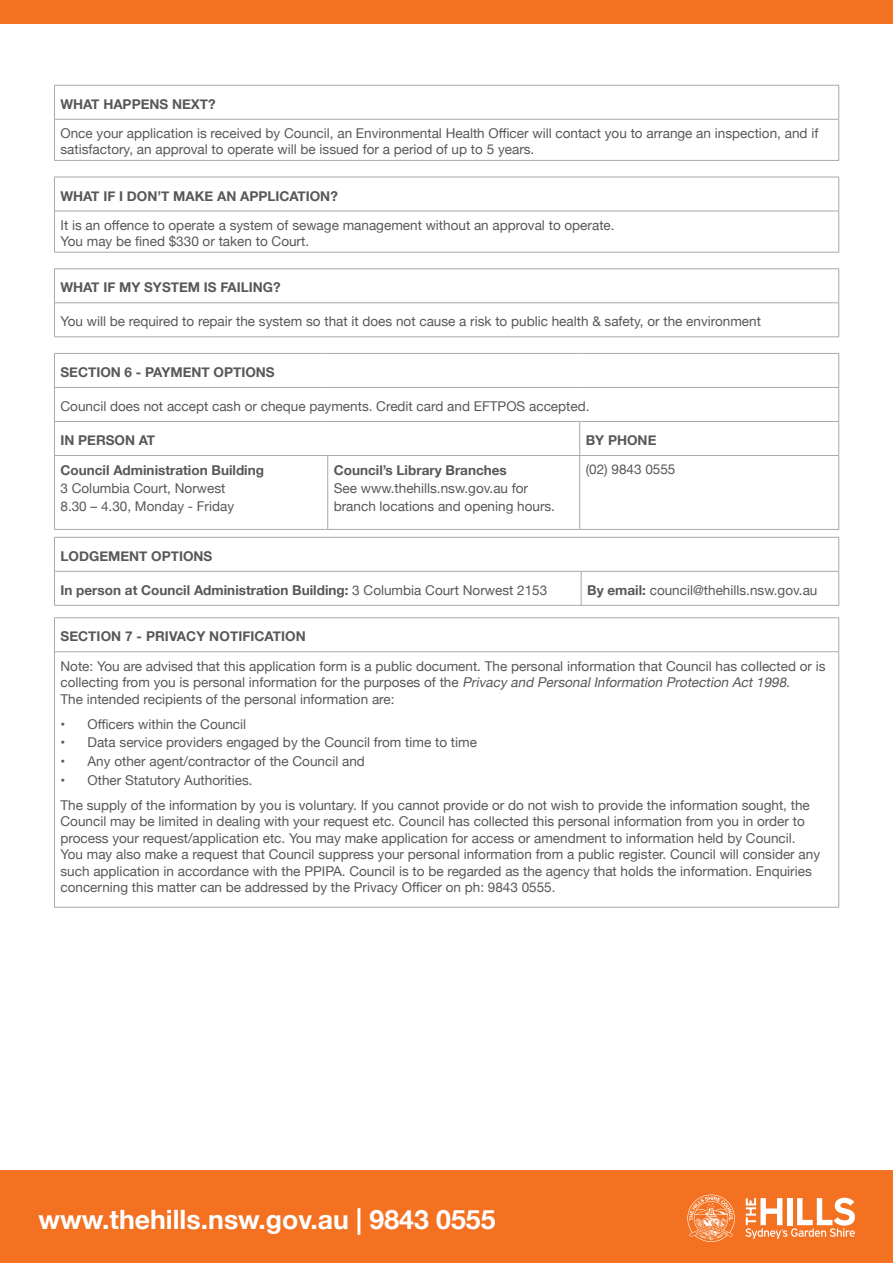
<style>
.page{position:relative;width:893px;height:1263px;background:#fff}
.page>*{position:absolute;margin:0;border:0;box-sizing:border-box;transform-origin:0 0}
.t1{font:700 26.7px "Helvetica Neue";color:#fff}
.t2{font:13.5px/16.5px "Helvetica Neue";color:#57585a}
.t3{font:700 13.5px "Helvetica Neue";color:#57585a}
.s1{font-weight:400}
.s2{font-weight:700}
.s3{font-style:italic}
</style>
<div class="page">
<div style="left:0;top:1170px;width:893px;height:93px;background:#f37121"></div>
<div style="left:0;top:0;width:893px;height:24px;background:#f37121"></div>
<svg style="left:745px;top:1198px;width:110px;height:41px"></svg>
<svg style="left:687px;top:1194px;width:48px;height:48px"></svg>
<hr style="left:54px;top:85px;width:785px;height:1px;background:#a8a9ad">
<hr style="left:54px;top:85px;width:1px;height:34px;background:#a8a9ad">
<hr style="left:838px;top:85px;width:1px;height:34px;background:#a8a9ad">
<hr style="left:54px;top:119px;width:785px;height:1px;background:#a8a9ad">
<hr style="left:54px;top:119px;width:1px;height:41px;background:#a8a9ad">
<hr style="left:838px;top:119px;width:1px;height:41px;background:#a8a9ad">
<hr style="left:54px;top:160px;width:785px;height:1px;background:#a8a9ad">
<hr style="left:54px;top:177px;width:785px;height:1px;background:#a8a9ad">
<hr style="left:54px;top:177px;width:1px;height:34px;background:#a8a9ad">
<hr style="left:838px;top:177px;width:1px;height:34px;background:#a8a9ad">
<hr style="left:54px;top:211px;width:785px;height:1px;background:#a8a9ad">
<hr style="left:54px;top:211px;width:1px;height:41px;background:#a8a9ad">
<hr style="left:838px;top:211px;width:1px;height:41px;background:#a8a9ad">
<hr style="left:54px;top:252px;width:785px;height:1px;background:#a8a9ad">
<hr style="left:54px;top:269px;width:785px;height:1px;background:#a8a9ad">
<hr style="left:54px;top:269px;width:1px;height:34px;background:#a8a9ad">
<hr style="left:838px;top:269px;width:1px;height:34px;background:#a8a9ad">
<hr style="left:54px;top:303px;width:785px;height:1px;background:#a8a9ad">
<hr style="left:54px;top:303px;width:1px;height:34px;background:#a8a9ad">
<hr style="left:838px;top:303px;width:1px;height:34px;background:#a8a9ad">
<hr style="left:54px;top:337px;width:785px;height:1px;background:#a8a9ad">
<hr style="left:54px;top:353px;width:274px;height:1px;background:#a8a9ad">
<hr style="left:54px;top:354px;width:1px;height:33px;background:#a8a9ad">
<hr style="left:328px;top:353px;width:252px;height:1px;background:#a8a9ad">
<hr style="left:580px;top:353px;width:259px;height:1px;background:#a8a9ad">
<hr style="left:838px;top:354px;width:1px;height:33px;background:#a8a9ad">
<hr style="left:54px;top:387px;width:274px;height:1px;background:#a8a9ad">
<hr style="left:54px;top:388px;width:1px;height:33px;background:#a8a9ad">
<hr style="left:328px;top:387px;width:252px;height:1px;background:#a8a9ad">
<hr style="left:580px;top:387px;width:259px;height:1px;background:#a8a9ad">
<hr style="left:838px;top:388px;width:1px;height:33px;background:#a8a9ad">
<hr style="left:54px;top:421px;width:274px;height:1px;background:#a8a9ad">
<hr style="left:54px;top:422px;width:1px;height:33px;background:#a8a9ad">
<hr style="left:328px;top:421px;width:252px;height:1px;background:#a8a9ad">
<hr style="left:580px;top:421px;width:259px;height:1px;background:#a8a9ad">
<hr style="left:579px;top:422px;width:1px;height:33px;background:#a8a9ad">
<hr style="left:838px;top:422px;width:1px;height:33px;background:#a8a9ad">
<hr style="left:54px;top:455px;width:274px;height:1px;background:#a8a9ad">
<hr style="left:54px;top:456px;width:1px;height:73px;background:#a8a9ad">
<hr style="left:328px;top:455px;width:252px;height:1px;background:#a8a9ad">
<hr style="left:327px;top:456px;width:1px;height:73px;background:#a8a9ad">
<hr style="left:580px;top:455px;width:259px;height:1px;background:#a8a9ad">
<hr style="left:579px;top:456px;width:1px;height:73px;background:#a8a9ad">
<hr style="left:838px;top:456px;width:1px;height:73px;background:#a8a9ad">
<hr style="left:54px;top:529px;width:274px;height:1px;background:#a8a9ad">
<hr style="left:328px;top:529px;width:252px;height:1px;background:#a8a9ad">
<hr style="left:580px;top:529px;width:259px;height:1px;background:#a8a9ad">
<hr style="left:54px;top:537px;width:527px;height:1px;background:#a8a9ad">
<hr style="left:54px;top:537px;width:1px;height:34px;background:#a8a9ad">
<hr style="left:581px;top:537px;width:258px;height:1px;background:#a8a9ad">
<hr style="left:838px;top:537px;width:1px;height:34px;background:#a8a9ad">
<hr style="left:54px;top:571px;width:527px;height:1px;background:#a8a9ad">
<hr style="left:54px;top:571px;width:1px;height:34px;background:#a8a9ad">
<hr style="left:581px;top:571px;width:258px;height:1px;background:#a8a9ad">
<hr style="left:581px;top:571px;width:1px;height:34px;background:#a8a9ad">
<hr style="left:838px;top:571px;width:1px;height:34px;background:#a8a9ad">
<hr style="left:54px;top:605px;width:527px;height:1px;background:#a8a9ad">
<hr style="left:581px;top:605px;width:258px;height:1px;background:#a8a9ad">
<hr style="left:54px;top:617px;width:785px;height:1px;background:#a8a9ad">
<hr style="left:54px;top:618px;width:1px;height:33px;background:#a8a9ad">
<hr style="left:838px;top:618px;width:1px;height:33px;background:#a8a9ad">
<hr style="left:54px;top:651px;width:785px;height:1px;background:#a8a9ad">
<hr style="left:54px;top:652px;width:1px;height:255px;background:#a8a9ad">
<hr style="left:838px;top:652px;width:1px;height:255px;background:#a8a9ad">
<hr style="left:54px;top:907px;width:785px;height:1px;background:#a8a9ad">
<p class="t3" style="left:61px;top:93px;width:157px">WHAT HAPPENS NEXT?</p>
<p class="t2" style="left:61px;top:126px;width:759px">Once your application is received by Council, an Environmental Health Officer will contact you to arrange an inspection, and if satisfactory, an approval to operate will be issued for a period of up to 5 years.</p>
<p class="t3" style="left:61px;top:185px;width:279px">WHAT IF I DON’T MAKE AN APPLICATION?</p>
<p class="t2" style="left:61px;top:218px;width:556px">It is an offence to operate a system of sewage management without an approval to operate.<br>You may be fined $330 or taken to Court.</p>
<p class="t3" style="left:61px;top:277px;width:222px">WHAT IF MY SYSTEM IS FAILING?</p>
<p class="t2" style="left:61px;top:314px;width:702px">You will be required to repair the system so that it does not cause a risk to public health &amp; safety, or the environment</p>
<p class="t3" style="left:61px;top:362px;width:216px">SECTION 6 - PAYMENT OPTIONS</p>
<p class="t2" style="left:61px;top:399px;width:531px">Council does not accept cash or cheque payments. Credit card and EFTPOS accepted.</p>
<p class="t3" style="left:61px;top:430px;width:96px">IN PERSON AT</p>
<p class="t3" style="left:586px;top:430px;width:72px">BY PHONE</p>
<p class="t3" style="left:61px;top:459px;width:205px">Council Administration Building</p>
<p class="t2" style="left:61px;top:480px;width:175px;line-height:18px">3 Columbia Court, Norwest<br>8.30 – 4.30, Monday - Friday</p>
<p class="t2" style="left:586px;top:462px;width:91px">(02) 9843 0555</p>
<p class="t3" style="left:334px;top:459px;width:175px">Council’s Library Branches</p>
<p class="t2" style="left:334px;top:480px;width:223px;line-height:18px">See www.thehills.nsw.gov.au for branch locations and opening hours.</p>
<p class="t3" style="left:61px;top:545px;width:153px">LODGEMENT OPTIONS</p>
<p class="t3" style="left:61px;top:579px;width:488px">In person at Council Administration Building: <span class="s1">3 Columbia Court Norwest 2153</span></p>
<p class="t2" style="left:587px;top:583px;width:232px"><span class="s2">By email:</span> council@thehills.nsw.gov.au</p>
<p class="t3" style="left:61px;top:626px;width:247px">SECTION 7 - PRIVACY NOTIFICATION</p>
<p class="t2" style="left:61px;top:658px;width:767px">Note: You are advised that this application form is a public document. The personal information that Council has collected or is collecting from you is personal information for the purposes of the <span class="s3">Privacyand PersonalInformation Protection Act1998.<br></span>The intended recipients of the personal information are:</p>
<p class="t2" style="left:61px;top:716px;width:187px">• Officers within the Council</p>
<p class="t2" style="left:61px;top:735px;width:418px">• Data service providers engaged by the Council from time to time</p>
<p class="t2" style="left:61px;top:754px;width:306px">• Any other agent/contractor of the Council and</p>
<p class="t2" style="left:61px;top:768px;width:751px;line-height:25px">• Other Statutory Authorities.<br>The supply of the information by you is voluntary. If you cannot provide or do not wish to provide the information sought, the</p>
<p class="t2" style="left:61px;top:814px;width:761px">Council may be limited in dealing with your request etc. Council has collected this personal information from you in order to process your request/application etc. You may make application for access or amendment to information held by Council.<br>You may also make a request that Council suppress your personal information from a public register. Council will consider any such application in accordance with the PPIPA. Council is to be regarded as the agency that holds the information. Enquiries concerning this matter can be addressed by the Privacy Officer on ph: 9843 0555.</p>
<h1 class="t1" style="left:39px;top:1198px;width:458px">www.thehills.nsw.gov.au | 9843 0555</h1>
</div>
